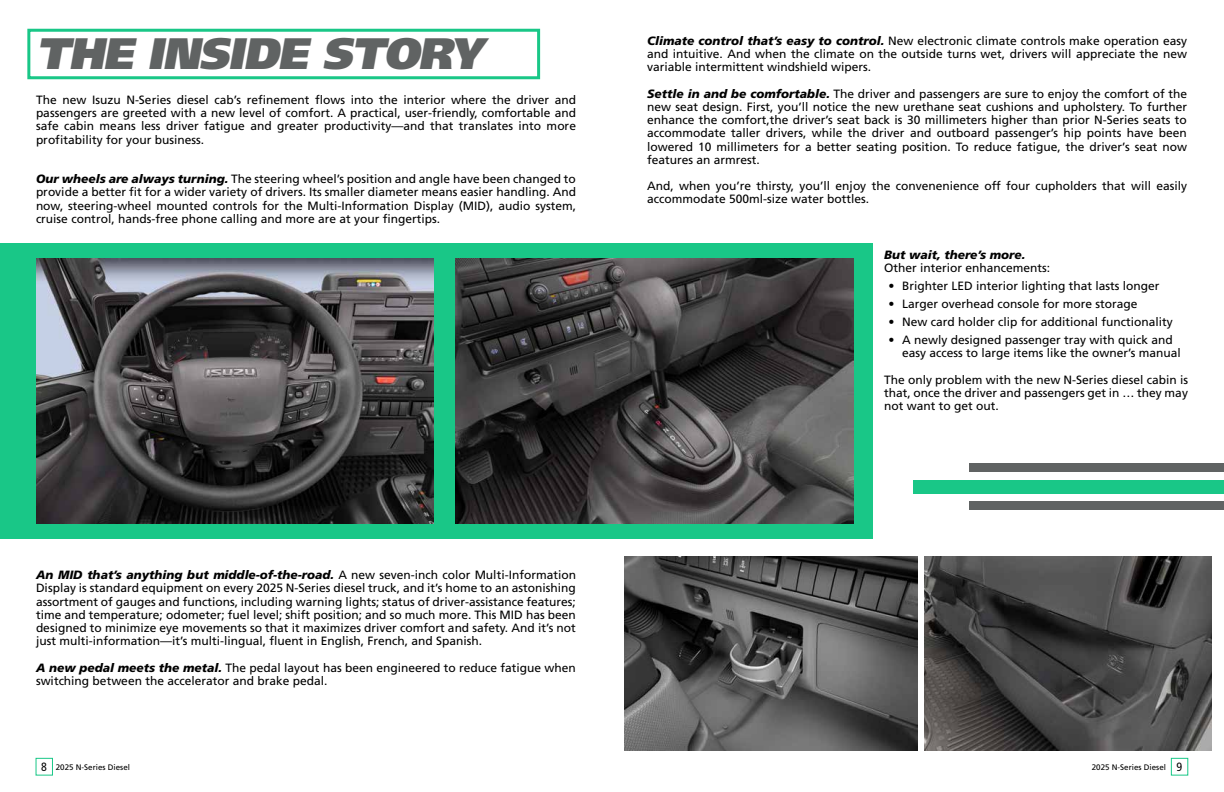
<style>
.page{position:relative;width:1224px;height:792px;background:#fff}
.page>*{position:absolute;margin:0;border:0;box-sizing:border-box;transform-origin:0 0}
.t1{font:italic 900 44px "Frutiger LT Std";color:#606363}
.t2{font:12px/13.2px "Frutiger LT Std";color:#000;text-align:justify}
.t3{font:italic 900 12px "Frutiger LT Std";color:#000}
.t4{font:8px "Frutiger LT Std";color:#000}
.s1{font-weight:900;font-style:italic}
.s2{font-stretch:condensed;font-size:12px}
</style>
<div class="page">
<div style="left:36px;top:758px;width:17px;height:18px;border:1px solid #19c787"></div>
<div style="left:1171px;top:758px;width:17px;height:18px;border:1px solid #19c787"></div>
<div style="left:0;top:243px;width:873px;height:296px;background:#19c787"></div>
<img style="left:36px;top:258px;width:398px;height:266px">
<img style="left:625px;top:556px;width:292px;height:195px">
<img style="left:924px;top:556px;width:287px;height:195px">
<img style="left:455px;top:258px;width:398px;height:266px">
<div style="left:914px;top:480px;width:310px;height:14px;background:#19c787"></div>
<div style="left:969px;top:464px;width:255px;height:8px;background:#606363"></div>
<div style="left:969px;top:502px;width:255px;height:8px;background:#606363"></div>
<div style="left:27px;top:29px;width:513px;height:50px;border:3px solid #19c787"></div>
<h1 class="t1" style="left:36px;top:27px;width:458px">THE INSIDE STORY</h1>
<p class="t2" style="left:36px;top:93px;width:542px">The new Isuzu N-Series diesel cab’s refinement flows into the interior where the driver and passengers are greeted with a new level of comfort. A practical, user-friendly, comfortable and safe cabin means less driver fatigue and greater productivity—and that translates into more profitability for your business.</p>
<p class="t2" style="left:36px;top:173px;width:542px"><span class="s1">Our wheels are always turning.</span> The steering wheel’s position and angle have been changed to provide a better fit for a wider variety of drivers. Its smaller diameter means easier handling. And now, steering-wheel mounted controls for the Multi-Information Display (MID), audio system, cruise control, hands-free phone calling and more are at your fingertips.</p>
<p class="t2" style="left:36px;top:569px;width:542px"><span class="s1">An MID that’s anything but middle-of-the-road.</span> A new seven-inch color Multi-Information Display is standard equipment on every 2025 N-Series diesel truck, and it’s home to an astonishing assortment of gauges and functions, including warning lights; status of driver-assistance features; time and temperature; odometer; fuel level; shift position; and so much more. This MID has been designed to minimize eye movements so that it maximizes driver comfort and safety. And it’s not just multi-information—it’s multi-lingual, fluent in English, French, and Spanish.</p>
<p class="t2" style="left:36px;top:661px;width:541px"><span class="s1">A new pedal meets the metal.</span> The pedal layout has been engineered to reduce fatigue when switching between the accelerator and brake pedal.</p>
<p class="t2" style="left:647px;top:34px;width:542px"><span class="s1">Climate control that’s easy to control.</span> New electronic climate controls make operation easy and intuitive. And when the climate on the outside turns wet, drivers will appreciate the new variable intermittent windshield wipers.</p>
<p class="t2" style="left:647px;top:87px;width:541px"><span class="s1">Settle in and be comfortable.</span> The driver and passengers are sure to enjoy the comfort of the new seat design. First, you’ll notice the new urethane seat cushions and upholstery. To further enhance the comfort,the driver’s seat back is 30 millimeters higher than prior N-Series seats to accommodate taller drivers, while the driver and outboard passenger’s hip points have been lowered 10 millimeters for a better seating position. To reduce fatigue, the driver’s seat now features an armrest.</p>
<p class="t2" style="left:647px;top:179px;width:542px">And, when you’re thirsty, you’ll enjoy the convenenience off four cupholders that will easily accommodate 500ml-size water bottles.</p>
<p class="t3" style="left:884px;top:247px;width:143px">But wait, there’s more.</p>
<p class="t2" style="left:884px;top:261px;width:168px">Other interior enhancements:</p>
<p class="t2" style="left:889px;top:279px;width:272px">• Brighter LED interior lighting that lasts longer</p>
<p class="t2" style="left:889px;top:297px;width:250px">• Larger overhead console for more storage</p>
<p class="t2" style="left:889px;top:315px;width:286px">• New card holder clip for additional functionality</p>
<p class="t2" style="left:902px;top:333px;width:280px;text-indent:-14px">• A newly designed passenger tray with quick and easy access to large items like the owner’s manual</p>
<p class="t2" style="left:884px;top:373px;width:305px">The only problem with the new N-Series diesel cabin is that, once the driver and passengers get in … they may not want to get out.</p>
<p class="t4" style="left:41px;top:762px;width:90px"><span class="s2">8</span> 2025 N-Series Diesel</p>
<p class="t4" style="left:1092px;top:762px;width:92px">2025 N-Series Diesel <span class="s2">9</span></p>
</div>
